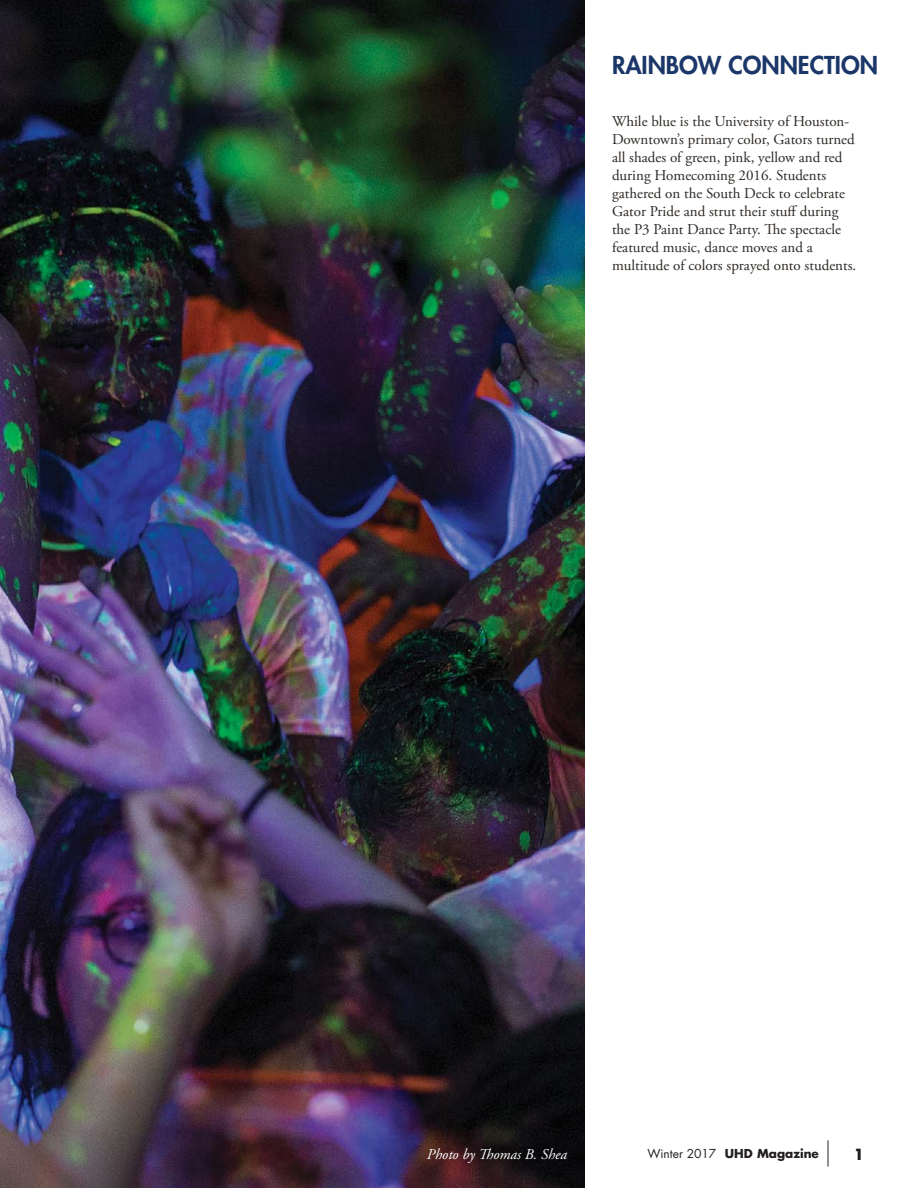
<style>
.page{position:relative;width:918px;height:1188px;background:#fff}
.page>*{position:absolute;margin:0;border:0;box-sizing:border-box;transform-origin:0 0}
.t1{font:800 24px "Futura Std";color:#1b3668}
.t2{font:15px/18px "Adobe Garamond Pro";color:#2e2925}
.t3{font:italic 15px "Adobe Garamond Pro";color:#fff}
.t4{font:700 15px "Futura Std";color:#231f20}
.t5{font:700 12px "Futura Std";color:#231f20}
.s1{font-weight:400}
</style>
<div class="page">
<img style="left:0;top:0;width:585px;height:1188px">
<svg style="left:828px;top:1140px;width:1px;height:27px"></svg>
<h1 class="t1" style="left:612px;top:54px;width:268px">RAINBOW CONNECTION</h1>
<p class="t2" style="left:612px;top:114px;width:246px">While blue is the University of Houston-Downtown’s primary color, Gators turned all shades of green, pink, yellow and red during Homecoming 2016. Students gathered on the South Deck to celebrate Gator Pride and strut their stuff during the P3 Paint Dance Party. The spectacle featured music, dance moves and a multitude of colors sprayed onto students.</p>
<p class="t3" style="left:427px;top:1149px;width:142px">Photo by Thomas B. Shea</p>
<p class="t5" style="left:648px;top:1148px;width:173px"><span class="s1">Winter 2017</span> UHD Magazine</p>
<p class="t4" style="left:854px;top:1147px;width:12px">1</p>
</div>
